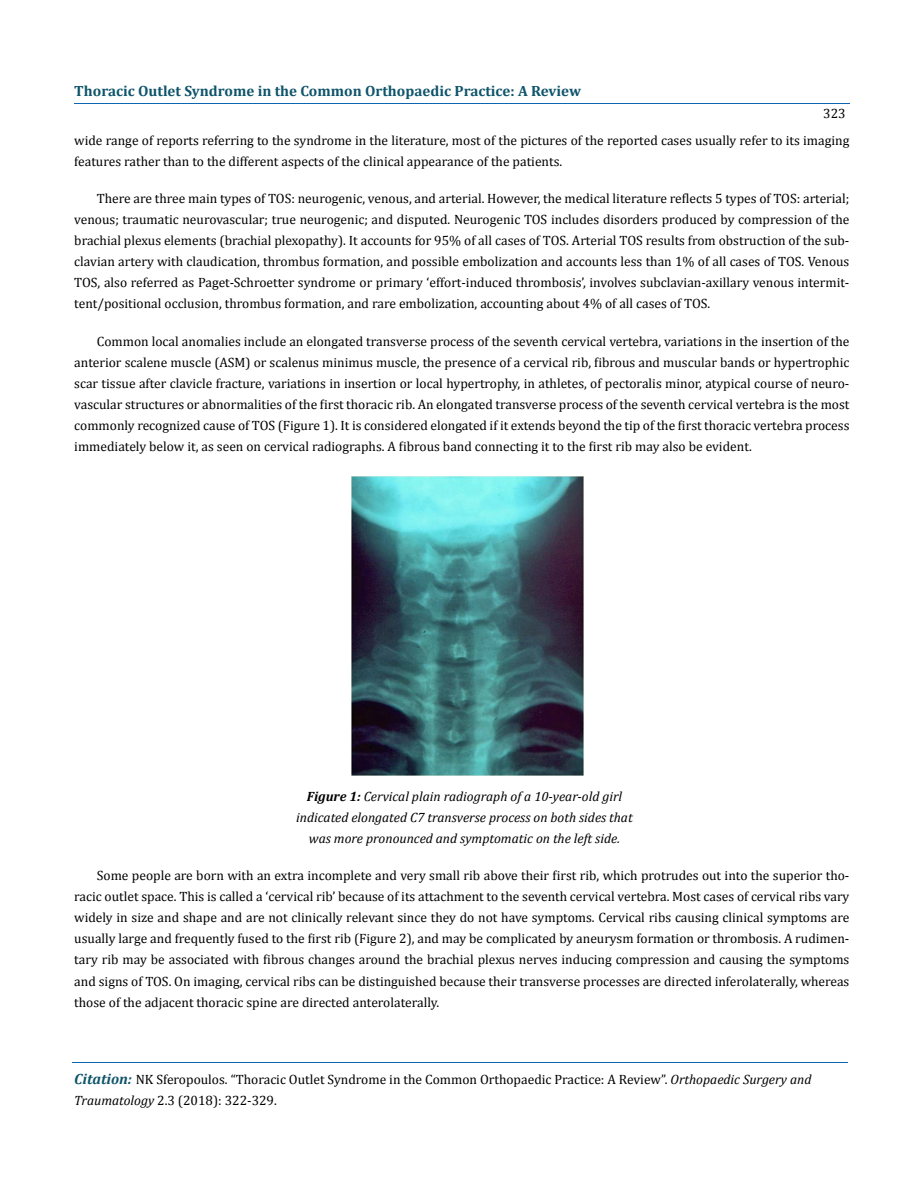
<style>
.page{position:relative;width:917px;height:1190px;background:#fff}
.page>*{position:absolute;margin:0;border:0;box-sizing:border-box;transform-origin:0 0}
.t1{font:700 14.85px "Cambria";color:#0e546a}
.t2{font:13.5px/21px "Cambria";color:#000;text-align:justify}
.t3{font:italic 13.5px/21px "Cambria";color:#000;text-align:center}
.s1{font-weight:700}
.s2{font-weight:700;font-style:italic;font-size:14.85px;color:#0e546a}
.s3{font-style:italic}
</style>
<div class="page">
<hr style="left:74px;top:104px;width:775px;height:1px;background:#0d66b1">
<hr style="left:73px;top:1062px;width:774px;height:1px;background:#0d66b1">
<img style="left:351px;top:477px;width:232px;height:299px">
<p class="t1" style="left:74px;top:82px;width:508px">Thoracic Outlet Syndrome in the Common Orthopaedic Practice: A Review</p>
<p class="t2" style="left:823px;top:103px;width:24px">323</p>
<p class="t2" style="left:74px;top:129px;width:776px">wide range of reports referring to the syndrome in the literature, most of the pictures of the reported cases usually refer to its imaging features rather than to the different aspects of the clinical appearance of the patients.</p>
<p class="t2" style="left:74px;top:188px;width:776px;text-indent:23px">There are three main types of TOS: neurogenic, venous, and arterial. However, the medical literature reflects 5 types of TOS: arterial; venous; traumatic neurovascular; true neurogenic; and disputed. Neurogenic TOS includes disorders produced by compression of the brachial plexus elements (brachial plexopathy). It accounts for 95% of all cases of TOS. Arterial TOS results from obstruction of the sub&shy;clavian artery with claudication, thrombus formation, and possible embolization and accounts less than 1% of all cases of TOS. Venous TOS, also referred as Paget-Schroetter syndrome or primary ‘effort-induced thrombosis’, involves subclavian-axillary venous intermit&shy;tent/positional occlusion, thrombus formation, and rare embolization, accounting about 4% of all cases of TOS.</p>
<p class="t2" style="left:74px;top:330px;width:776px;text-indent:23px">Common local anomalies include an elongated transverse process of the seventh cervical vertebra, variations in the insertion of the anterior scalene muscle (ASM) or scalenus minimus muscle, the presence of a cervical rib, fibrous and muscular bands or hypertrophic scar tissue after clavicle fracture, variations in insertion or local hypertrophy, in athletes, of pectoralis minor, atypical course of neuro&shy;vascular structures or abnormalities of the first thoracic rib. An elongated transverse process of the seventh cervical vertebra is the most commonly recognized cause of TOS (Figure 1). It is considered elongated if it extends beyond the tip of the first thoracic vertebra process immediately below it, as seen on cervical radiographs. A fibrous band connecting it to the first rib may also be evident.</p>
<p class="t3" style="left:296px;top:786px;width:338px"><span class="s1">Figure 1:</span> Cervical plain radiograph of a 10-year-old girl indicated elongated C7 transverse process on both sides that was more pronounced and symptomatic on the left side.</p>
<p class="t2" style="left:74px;top:865px;width:776px;text-indent:23px">Some people are born with an extra incomplete and very small rib above their first rib, which protrudes out into the superior tho&shy;racic outlet space. This is called a ‘cervical rib’ because of its attachment to the seventh cervical vertebra. Most cases of cervical ribs vary widely in size and shape and are not clinically relevant since they do not have symptoms. Cervical ribs causing clinical symptoms are usually large and frequently fused to the first rib (Figure 2), and may be complicated by aneurysm formation or thrombosis. A rudimen&shy;tary rib may be associated with fibrous changes around the brachial plexus nerves inducing compression and causing the symptoms and signs of TOS. On imaging, cervical ribs can be distinguished because their transverse processes are directed inferolaterally, whereas those of the adjacent thoracic spine are directed anterolaterally.</p>
<p class="t2" style="left:74px;top:1068px;width:738px"><span class="s2">Citation:</span> NK Sferopoulos. “Thoracic Outlet Syndrome in the Common Orthopaedic Practice: A Review”. <span class="s3">Orthopaedic Surgery and<br>Traumatology</span> 2.3 (2018): 322-329.</p>
</div>
